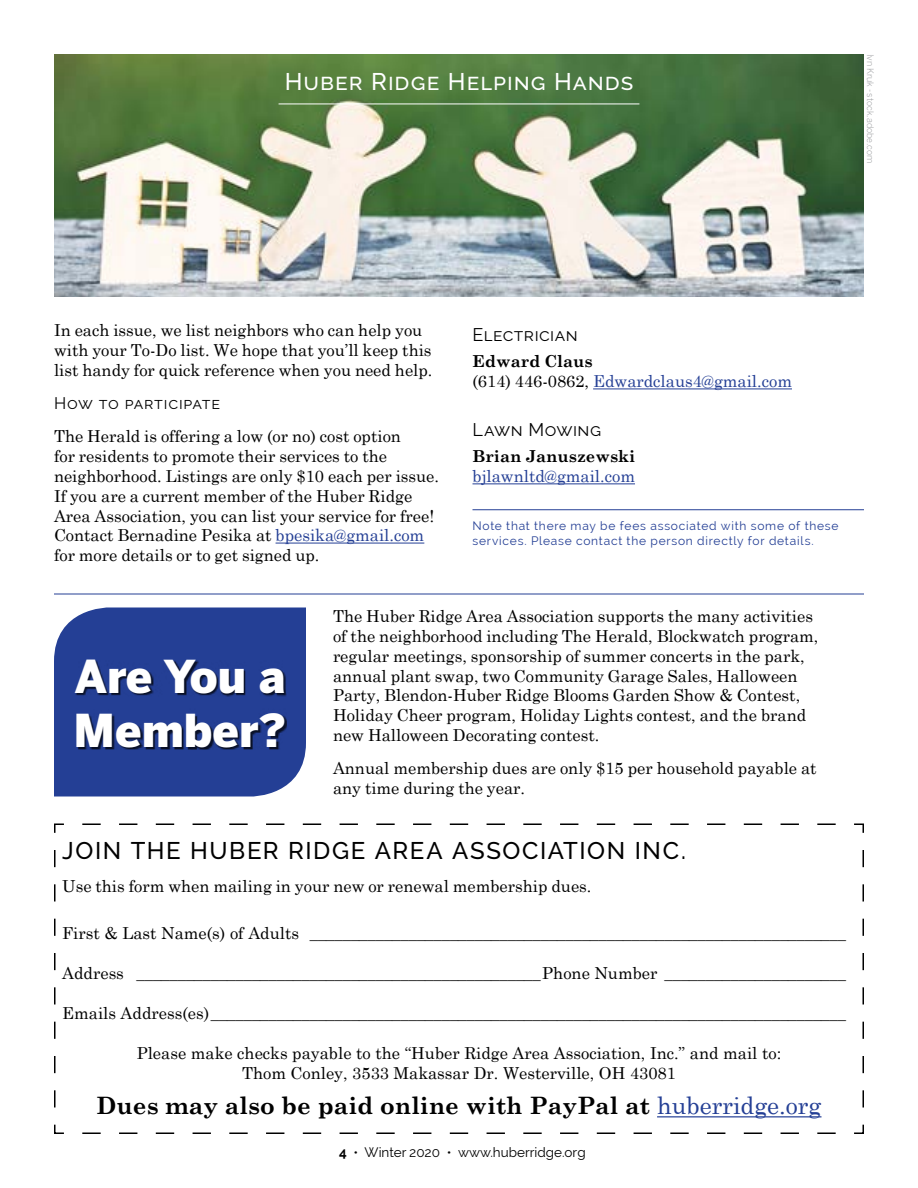
<style>
.page{position:relative;width:918px;height:1188px;background:#fff}
.page>*{position:absolute;margin:0;border:0;box-sizing:border-box;transform-origin:0 0}
.t1{font:900 45px/54px "Benton Sans";color:#fff}
.t2{font:700 24px "Century Schoolbook";color:#000}
.t3{font:500 24px "Raleway";letter-spacing:.065em;color:#000}
.t4{font:500 24px "Raleway";letter-spacing:.04em;color:#fff}
.t5{font:18px "Raleway";letter-spacing:.025em;color:#000}
.t6{font:16.5px/19.8px "Century Schoolbook";color:#000}
.t7{font:16.5px/19.8px "Century Schoolbook";color:#243f95}
.t8{font:16.5px "Raleway";letter-spacing:.045em;color:#000}
.t9{font:700 16.5px "Century Schoolbook";color:#000}
.t10{font:13.5px "Raleway";color:#000}
.t11{font:12px/14.4px "Raleway";letter-spacing:.065em;color:#243f95}
.t12{font:300 9px "Benton Sans";color:#939598}
.s1{color:#243f95}
.s2{font-weight:700;color:#000}
.s3{color:#000}
.s4{font-weight:400;color:#243f95}
.s5{font-weight:700}
</style>
<div class="page">
<div style="left:54px;top:608px;width:252px;height:188px;background:#243f95"></div>
<img style="left:54px;top:54px;width:810px;height:243px">
<hr style="left:276px;top:543px;width:148px;height:1px;background:#243f95">
<hr style="left:593px;top:389px;width:199px;height:1px;background:#243f95">
<hr style="left:472px;top:483px;width:163px;height:1px;background:#243f95">
<hr style="left:472px;top:509px;width:392px;height:1px;background:#243f95">
<svg style="left:54px;top:823px;width:810px;height:311px"></svg>
<hr style="left:279px;top:104px;width:360px;height:1px;background:#fff">
<div style="left:75px;top:660px;width:212px;height:90px;background:#000;opacity:.75"></div>
<hr style="left:54px;top:594px;width:810px;height:1px;background:#243f95">
<h2 class="t4" style="left:285px;top:68px;width:350px">Huber Ridge Helping Hands</h2>
<p class="t12" style="left:876px;top:54px;width:111px;rotate:90deg">Ivn Kruk - stock.adobe.com</p>
<p class="t6" style="left:54px;top:319px;width:380px">In each issue, we list neighbors who can help you with your To-Do list. We hope that you’ll keep this list handy for quick reference when you need help.</p>
<p class="t8" style="left:54px;top:394px;width:168px">How to participate</p>
<p class="t6" style="left:54px;top:425px;width:387px">The Herald is offering a low (or no) cost option<br>for residents to promote their services to the neighborhood. Listings are only $10 each per issue.<br>If you are a current member of the Huber Ridge Area Association, you can list your service for free!<br>Contact Bernadine Pesika at <span class="s1">bpesika@gmail.com </span>for more details or to get signed up.</p>
<p class="t5" style="left:472px;top:324px;width:107px">Electrician</p>
<p class="t7" style="left:472px;top:350px;width:321px"><span class="s2">Edward Claus<br></span><span class="s3">(614) 446-0862,</span> Edwardclaus4@gmail.com</p>
<p class="t5" style="left:472px;top:419px;width:130px">Lawn Mowing</p>
<p class="t9" style="left:472px;top:444px;width:164px">Brian Januszewski</p>
<p class="t7" style="left:472px;top:465px;width:164px">bjlawnltd@gmail.com</p>
<p class="t11" style="left:472px;top:519px;width:368px">Note that there may be fees associated with some of these services. Please contact the person directly for details.</p>
<h1 class="t1" style="left:74px;top:650px;width:214px">Are You a<br>Member?</h1>
<p class="t6" style="left:333px;top:605px;width:487px">The Huber Ridge Area Association supports the many activities of the neighborhood including The Herald, Blockwatch program, regular meetings, sponsorship of summer concerts in the park, annual plant swap, two Community Garage Sales, Halloween Party, Blendon-Huber Ridge Blooms Garden Show &amp; Contest, Holiday Cheer program, Holiday Lights contest, and the brand new Halloween Decorating contest.</p>
<p class="t6" style="left:333px;top:757px;width:485px">Annual membership dues are only $15 per household payable at any time during the year.</p>
<h2 class="t3" style="left:62px;top:837px;width:625px">JOIN THE HUBER RIDGE AREA ASSOCIATION INC.</h2>
<p class="t6" style="left:62px;top:875px;width:531px">Use this form when mailing in your new or renewal membership dues.</p>
<p class="t6" style="left:62px;top:922px;width:785px">First &amp; Last Name(s) of Adults _________________________________________________________________</p>
<p class="t6" style="left:62px;top:962px;width:785px">Address _________________________________________________Phone Number ______________________</p>
<p class="t6" style="left:62px;top:1002px;width:785px">Emails Address(es)_____________________________________________________________________________</p>
<p class="t6" style="left:137px;top:1042px;width:646px;text-align:center">Please make checks payable to the “Huber Ridge Area Association, Inc.” and mail to:<br>Thom Conley, 3533 Makassar Dr. Westerville, OH 43081</p>
<h2 class="t2" style="left:96px;top:1087px;width:727px">Dues may also be paid online with PayPal at <span class="s4">huberridge.org</span></h2>
<p class="t10" style="left:339px;top:1145px;width:248px"><span class="s5">4</span> • Winter 2020 • www.huberridge.org</p>
</div>
